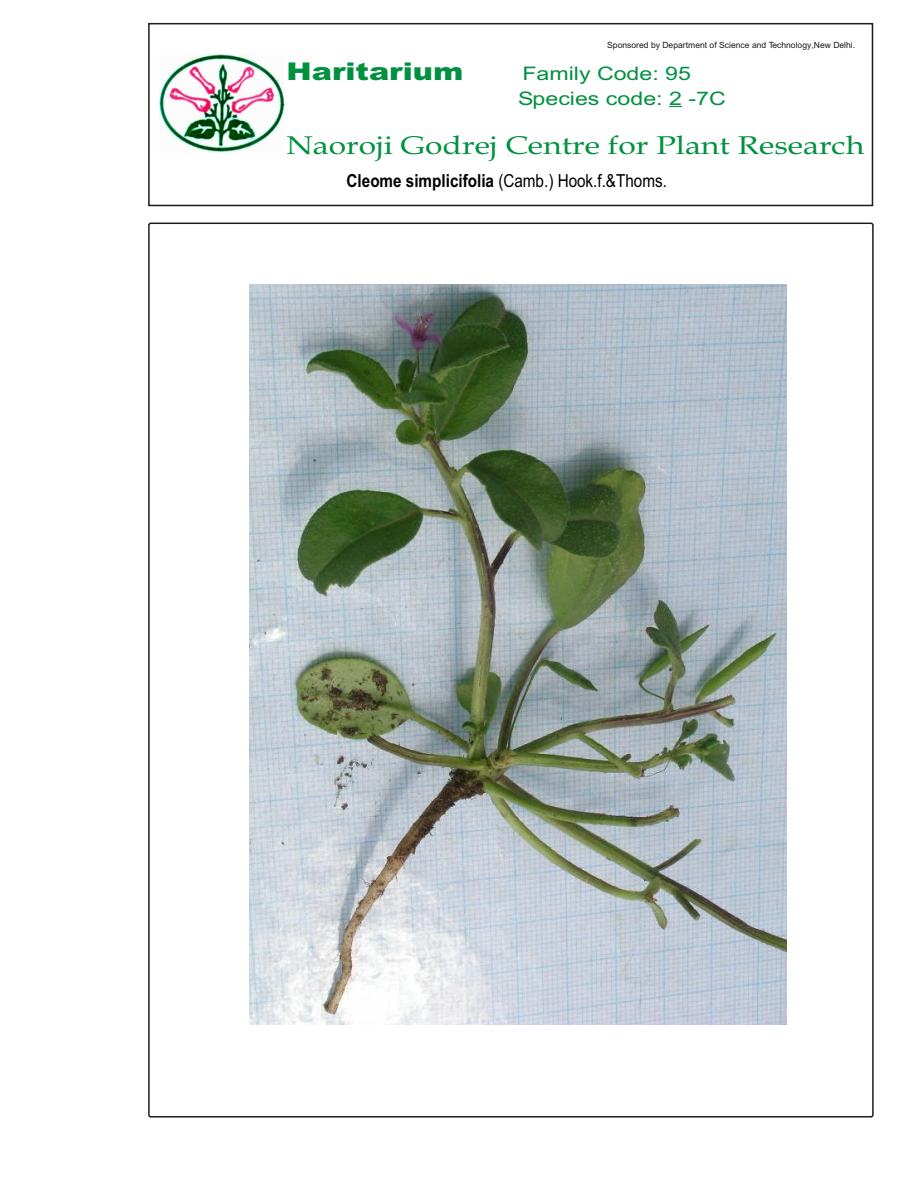
<style>
.page{position:relative;width:918px;height:1188px;background:#fff}
.page>*{position:absolute;margin:0;border:0;box-sizing:border-box;transform-origin:0 0}
.t1{font:25.65px "Book Antiqua";color:#009140;scale:1.24 1}
.t2{font:900 24.45px "Arial";color:#009140;scale:1.24 1}
.t3{font:18.6px/24.5px "Arial";color:#009140;scale:1.24 1}
.t4{font:18px "Arial";color:#000;scale:.85 1}
.t5{font:8.55px "Arial";color:#1f1a17}
.s1{font-weight:700}
</style>
<div class="page">
<img style="left:250px;top:284px;width:536px;height:741px">
<svg style="left:669px;top:106px;width:13px;height:1px"></svg>
<img style="left:160px;top:55px;width:124px;height:97px">
<div style="left:148px;top:23px;width:725px;height:183px;border:2px solid #1f1a17"></div>
<p class="t5" style="left:607px;top:42px;width:250px">Sponsored by Department of Science and Technology,New Delhi.</p>
<h2 class="t2" style="left:287px;top:63px;width:144px">Haritarium</h2>
<h3 class="t3" style="left:518px;top:63px;width:169px">Family Code: 95<br>Species code: 2 -7C</h3>
<h1 class="t1" style="left:287px;top:136px;width:467px">Naoroji Godrej Centre for Plant Research</h1>
<h3 class="t4" style="left:347px;top:174px;width:378px"><span class="s1">Cleome simplicifolia</span> (Camb.) Hook.f.&amp;Thoms.</h3>
</div>
